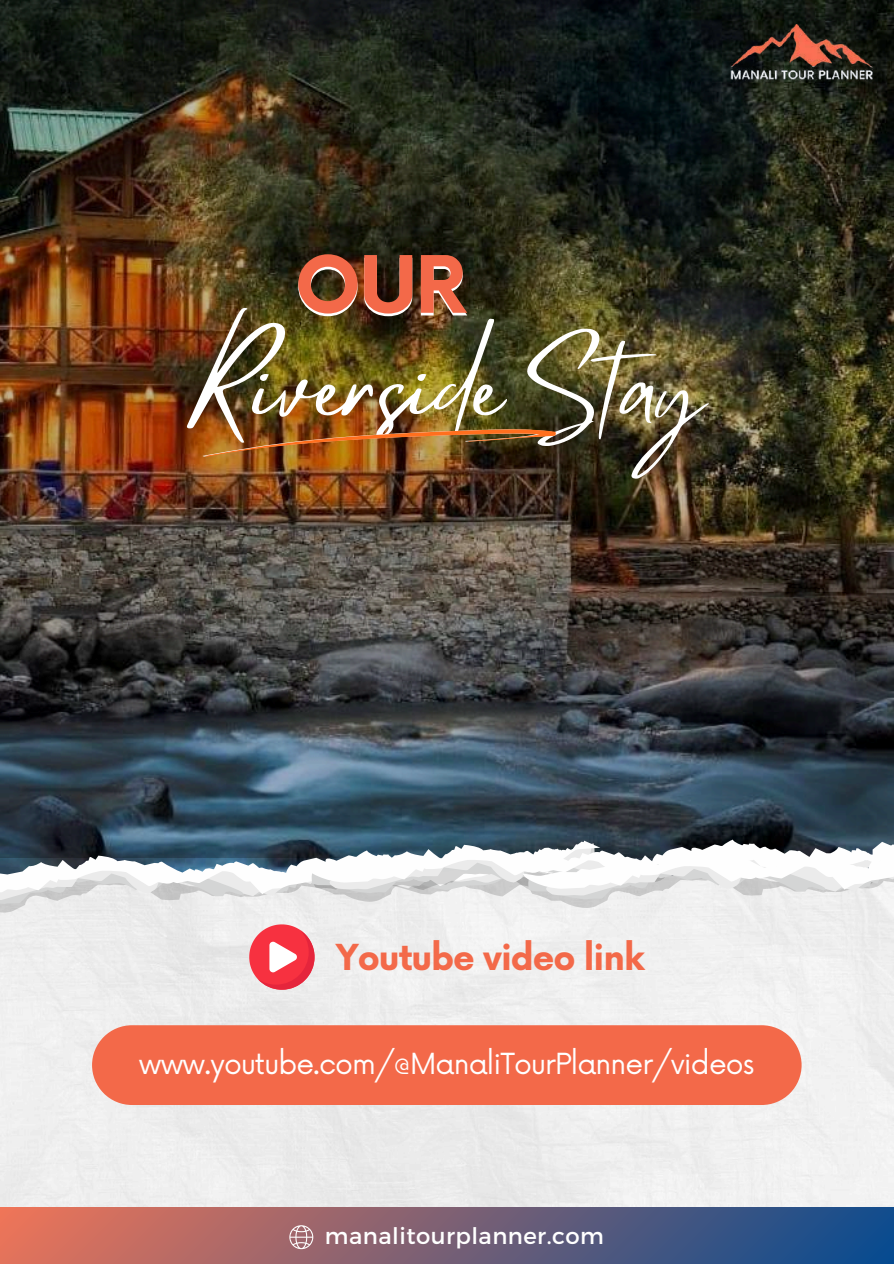
<style>
.page{position:relative;width:894px;height:1264px;background:#fff}
.page>*{position:absolute;margin:0;border:0;box-sizing:border-box;transform-origin:0 0}
.t1{font:93.9px "Mistrully";color:#fff}
.t2{font:700 76.95px "Now";color:#fff}
.t3{font:700 34.95px "Now";letter-spacing:-.03em;color:#f36949}
.t4{font:28.35px "Now";letter-spacing:-.03em;color:#fff}
.t5{font:22.8px "Montserrat";letter-spacing:.02em;color:#fff}
</style>
<div class="page">
<div style="left:0;top:912px;width:893px;height:295px;background:#efefef"></div>
<img style="left:0;top:0;width:893px;height:829px">
<img style="left:730px;top:25px;width:142px;height:41px">
<img style="left:730px;top:66px;width:142px;height:19px">
<svg style="left:0;top:829px;width:893px;height:83px"></svg>
<svg style="left:249px;top:924px;width:65px;height:65px"></svg>
<div style="left:92px;top:1025px;width:709px;height:79px;background:#f36949"></div>
<img style="left:202px;top:428px;width:354px;height:28px">
<div style="left:0;top:1207px;width:893px;height:56px;background:linear-gradient(to right,#ea7459,#0b4c8f)"></div>
<svg style="left:289px;top:1225px;width:24px;height:24px"></svg>
<h2 class="t2" style="left:294px;top:246px;width:173px">OUR</h2>
<h1 class="t1" style="left:188px;top:311px;width:518px">Riverside Stay</h1>
<p class="t3" style="left:336px;top:938px;width:310px">Youtube video link</p>
<p class="t4" style="left:139px;top:1047px;width:617px">www.youtube.com/@ManaliTourPlanner/videos</p>
<p class="t5" style="left:325px;top:1221px;width:280px">manalitourplanner.com</p>
</div>
